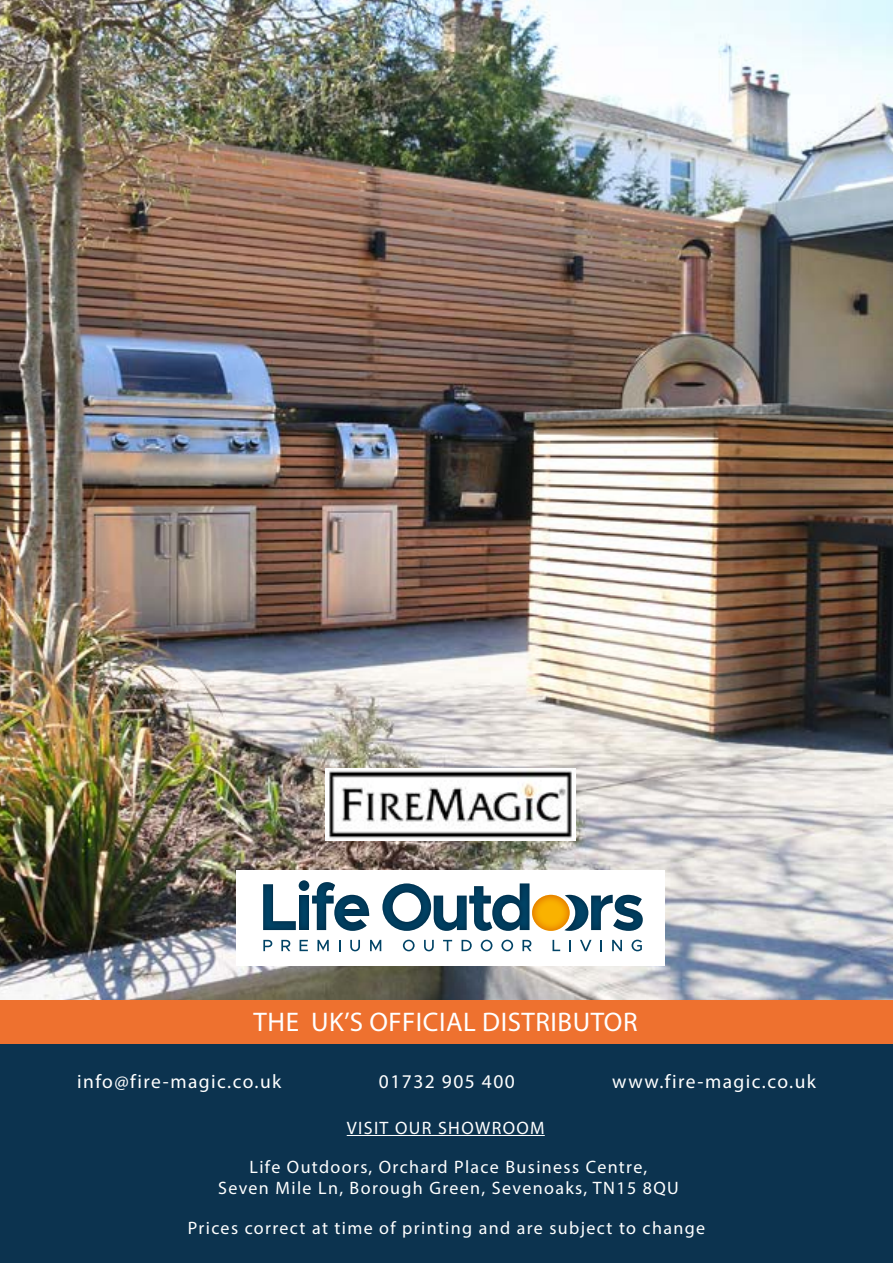
<style>
.page{position:relative;width:893px;height:1263px;background:#fff}
.page>*{position:absolute;margin:0;border:0;box-sizing:border-box;transform-origin:0 0}
.t1{font:27px "Myriad Pro";letter-spacing:.02em;color:#fff}
.t2{font:19.5px "Myriad Pro";letter-spacing:.075em;color:#fff}
.t3{font:18px/21.6px "Myriad Pro";letter-spacing:.075em;color:#fff;text-align:center}
</style>
<div class="page">
<img style="left:0;top:0;width:892px;height:1000px">
<div style="left:0;top:1043px;width:892px;height:220px;background:#0c334f"></div>
<hr style="left:347px;top:1135px;width:198px;height:1px;background:#fff">
<div style="left:236px;top:870px;width:429px;height:96px;background:#fff"></div>
<svg style="left:532px;top:895px;width:38px;height:36px"></svg>
<svg style="left:263px;top:884px;width:33px;height:46px"></svg>
<div style="left:299px;top:896px;width:10px;height:34px;background:#003d5e"></div>
<svg style="left:312px;top:882px;width:57px;height:49px"></svg>
<svg style="left:382px;top:883px;width:147px;height:48px"></svg>
<svg style="left:564px;top:895px;width:79px;height:36px"></svg>
<div style="left:299px;top:880px;width:10px;height:11px;background:#003654;border-radius:50%"></div>
<svg style="left:263px;top:940px;width:9px;height:11px"></svg>
<svg style="left:281px;top:940px;width:9px;height:11px"></svg>
<svg style="left:300px;top:940px;width:8px;height:11px"></svg>
<svg style="left:317px;top:940px;width:12px;height:11px"></svg>
<svg style="left:350px;top:940px;width:10px;height:11px"></svg>
<svg style="left:370px;top:940px;width:11px;height:11px"></svg>
<svg style="left:403px;top:940px;width:12px;height:11px"></svg>
<svg style="left:424px;top:940px;width:10px;height:11px"></svg>
<svg style="left:443px;top:940px;width:9px;height:11px"></svg>
<svg style="left:462px;top:940px;width:10px;height:11px"></svg>
<svg style="left:481px;top:940px;width:11px;height:11px"></svg>
<svg style="left:501px;top:940px;width:12px;height:11px"></svg>
<svg style="left:522px;top:940px;width:9px;height:11px"></svg>
<svg style="left:552px;top:940px;width:8px;height:11px"></svg>
<svg style="left:569px;top:940px;width:2px;height:11px"></svg>
<svg style="left:580px;top:940px;width:11px;height:11px"></svg>
<svg style="left:600px;top:940px;width:2px;height:11px"></svg>
<svg style="left:612px;top:940px;width:10px;height:11px"></svg>
<svg style="left:631px;top:940px;width:11px;height:11px"></svg>
<img style="left:325px;top:769px;width:250px;height:71px">
<div style="left:0;top:1000px;width:892px;height:44px;background:#ee712f"></div>
<h1 class="t1" style="left:254px;top:1005px;width:385px">THE UK’S OFFICIAL DISTRIBUTOR</h1>
<p class="t2" style="left:77px;top:1069px;width:206px">info@fire-magic.co.uk</p>
<p class="t2" style="left:379px;top:1069px;width:137px">01732 905 400</p>
<p class="t2" style="left:612px;top:1069px;width:205px">www.fire-magic.co.uk</p>
<p class="t3" style="left:347px;top:1116px;width:200px">VISIT OUR SHOWROOM</p>
<p class="t3" style="left:218px;top:1155px;width:462px">Life Outdoors, Orchard Place Business Centre,<br>Seven Mile Ln, Borough Green, Sevenoaks, TN15 8QU</p>
<p class="t3" style="left:188px;top:1217px;width:519px">Prices correct at time of printing and are subject to change</p>
</div>
